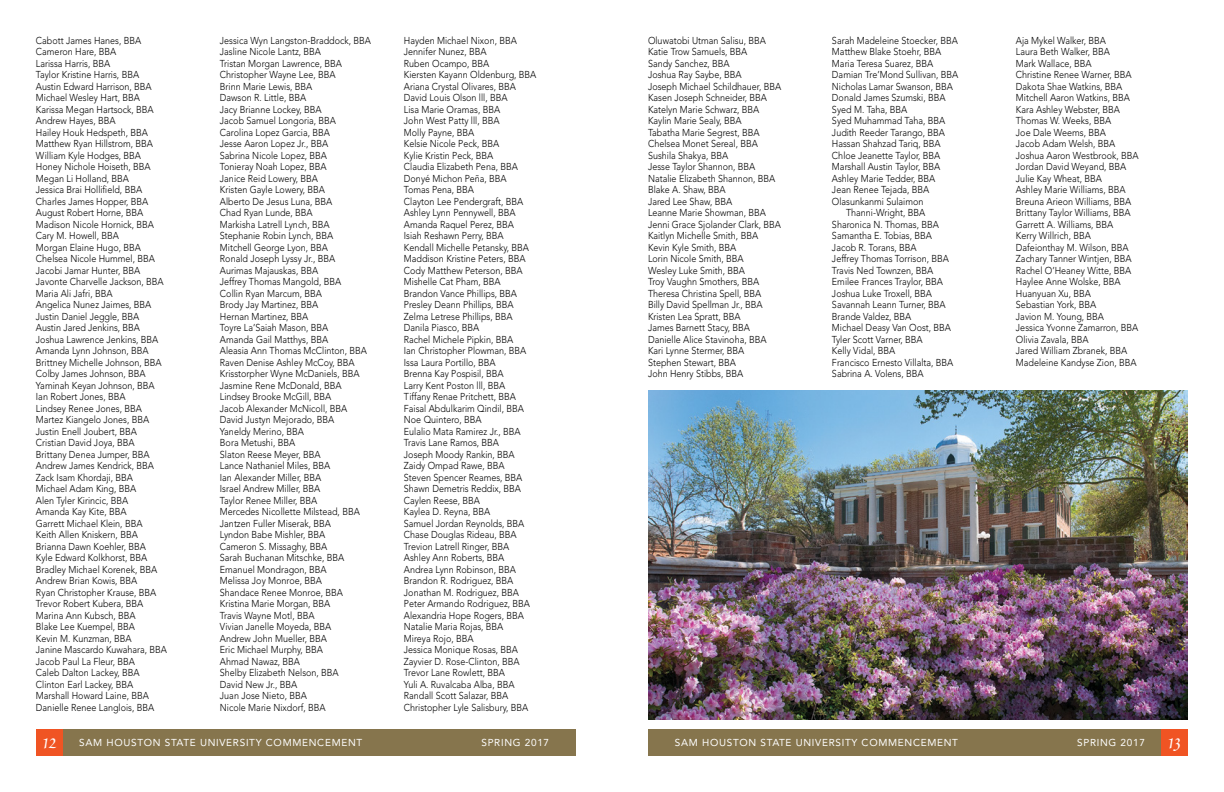
<style>
.page{position:relative;width:1224px;height:792px;background:#fff}
.page>*{position:absolute;margin:0;border:0;box-sizing:border-box;transform-origin:0 0}
.t1{font:24px "Poetica Chancery IV";color:#fff}
.t2{font:300 10px/11.5px "Avenir";color:#000;scale:.9 1}
.t3{font:10px "Avenir";letter-spacing:.07em;color:#fff}
</style>
<div class="page">
<div style="left:36px;top:729px;width:540px;height:27px;background:#86754d"></div>
<div style="left:36px;top:729px;width:27px;height:27px;background:#f05423"></div>
<div style="left:648px;top:729px;width:540px;height:27px;background:#86754d"></div>
<div style="left:1161px;top:729px;width:27px;height:27px;background:#f05423"></div>
<img style="left:648px;top:390px;width:540px;height:330px">
<p class="t2" style="left:36px;top:34px;width:147px">Cabott James Hanes, BBA<br>Cameron Hare, BBA<br>Larissa Harris, BBA<br>Taylor Kristine Harris, BBA<br>Austin Edward Harrison, BBA<br>Michael Wesley Hart, BBA<br>Karissa Megan Hartsock, BBA<br>Andrew Hayes, BBA<br>Hailey Houk Hedspeth, BBA<br>Matthew Ryan Hillstrom, BBA<br>William Kyle Hodges, BBA<br>Honey Nichole Hoiseth, BBA<br>Megan Li Holland, BBA<br>Jessica Brai Hollifield, BBA<br>Charles James Hopper, BBA<br>August Robert Horne, BBA<br>Madison Nicole Hornick, BBA<br>Cary M. Howell, BBA<br>Morgan Elaine Hugo, BBA<br>Chelsea Nicole Hummel, BBA<br>Jacobi Jamar Hunter, BBA<br>Javonte Charvelle Jackson, BBA<br>Maria Ali Jafri, BBA<br>Angelica Nunez Jaimes, BBA<br>Justin Daniel Jeggle, BBA<br>Austin Jared Jenkins, BBA<br>Joshua Lawrence Jenkins, BBA<br>Amanda Lynn Johnson, BBA<br>Brittney Michelle Johnson, BBA<br>Colby James Johnson, BBA<br>Yaminah Keyan Johnson, BBA<br>Ian Robert Jones, BBA<br>Lindsey Renee Jones, BBA<br>Martez Kiangelo Jones, BBA<br>Justin Enell Joubert, BBA<br>Cristian David Joya, BBA<br>Brittany Denea Jumper, BBA<br>Andrew James Kendrick, BBA<br>Zack Isam Khordaji, BBA<br>Michael Adam King, BBA<br>Alen Tyler Kirincic, BBA<br>Amanda Kay Kite, BBA<br>Garrett Michael Klein, BBA<br>Keith Allen Kniskern, BBA<br>Brianna Dawn Koehler, BBA<br>Kyle Edward Kolkhorst, BBA<br>Bradley Michael Korenek, BBA<br>Andrew Brian Kowis, BBA<br>Ryan Christopher Krause, BBA<br>Trevor Robert Kubera, BBA<br>Marina Ann Kubsch, BBA<br>Blake Lee Kuempel, BBA<br>Kevin M. Kunzman, BBA<br>Janine Mascardo Kuwahara, BBA<br>Jacob Paul La Fleur, BBA<br>Caleb Dalton Lackey, BBA<br>Clinton Earl Lackey, BBA<br>Marshall Howard Laine, BBA<br>Danielle Renee Langlois, BBA</p>
<p class="t2" style="left:220px;top:34px;width:169px">Jessica Wyn Langston-Braddock, BBA<br>Jasline Nicole Lantz, BBA<br>Tristan Morgan Lawrence, BBA<br>Christopher Wayne Lee, BBA<br>Brinn Marie Lewis, BBA<br>Dawson R. Little, BBA<br>Jacy Brianne Lockey, BBA<br>Jacob Samuel Longoria, BBA<br>Carolina Lopez Garcia, BBA<br>Jesse Aaron Lopez Jr., BBA<br>Sabrina Nicole Lopez, BBA<br>Tonieray Noah Lopez, BBA<br>Janice Reid Lowery, BBA<br>Kristen Gayle Lowery, BBA<br>Alberto De Jesus Luna, BBA<br>Chad Ryan Lunde, BBA<br>Markisha Latrell Lynch, BBA<br>Stephanie Robin Lynch, BBA<br>Mitchell George Lyon, BBA<br>Ronald Joseph Lyssy Jr., BBA<br>Aurimas Majauskas, BBA<br>Jeffrey Thomas Mangold, BBA<br>Collin Ryan Marcum, BBA<br>Brody Jay Martinez, BBA<br>Hernan Martinez, BBA<br>Toyre La’Saiah Mason, BBA<br>Amanda Gail Matthys, BBA<br>Aleasia Ann Thomas McClinton, BBA<br>Raven Denise Ashley McCoy, BBA<br>Krisstorpher Wyne McDaniels, BBA<br>Jasmine Rene McDonald, BBA<br>Lindsey Brooke McGill, BBA<br>Jacob Alexander McNicoll, BBA<br>David Justyn Mejorado, BBA<br>Yaneldy Merino, BBA<br>Bora Metushi, BBA<br>Slaton Reese Meyer, BBA<br>Lance Nathaniel Miles, BBA<br>Ian Alexander Miller, BBA<br>Israel Andrew Miller, BBA<br>Taylor Renee Miller, BBA<br>Mercedes Nicollette Milstead, BBA<br>Jantzen Fuller Miserak, BBA<br>Lyndon Babe Mishler, BBA<br>Cameron S. Missaghy, BBA<br>Sarah Buchanan Mitschke, BBA<br>Emanuel Mondragon, BBA<br>Melissa Joy Monroe, BBA<br>Shandace Renee Monroe, BBA<br>Kristina Marie Morgan, BBA<br>Travis Wayne Motl, BBA<br>Vivian Janelle Moyeda, BBA<br>Andrew John Mueller, BBA<br>Eric Michael Murphy, BBA<br>Ahmad Nawaz, BBA<br>Shelby Elizabeth Nelson, BBA<br>David New Jr., BBA<br>Juan Jose Nieto, BBA<br>Nicole Marie Nixdorf, BBA</p>
<p class="t2" style="left:404px;top:34px;width:149px">Hayden Michael Nixon, BBA<br>Jennifer Nunez, BBA<br>Ruben Ocampo, BBA<br>Kiersten Kayann Oldenburg, BBA<br>Ariana Crystal Olivares, BBA<br>David Louis Olson lll, BBA<br>Lisa Marie Oramas, BBA<br>John West Patty lll, BBA<br>Molly Payne, BBA<br>Kelsie Nicole Peck, BBA<br>Kylie Kristin Peck, BBA<br>Claudia Elizabeth Pena, BBA<br>Donyé Michon Peña, BBA<br>Tomas Pena, BBA<br>Clayton Lee Pendergraft, BBA<br>Ashley Lynn Pennywell, BBA<br>Amanda Raquel Perez, BBA<br>Isiah Reshawn Perry, BBA<br>Kendall Michelle Petansky, BBA<br>Maddison Kristine Peters, BBA<br>Cody Matthew Peterson, BBA<br>Mishelle Cat Pham, BBA<br>Brandon Vance Phillips, BBA<br>Presley Deann Phillips, BBA<br>Zelma Letrese Phillips, BBA<br>Danila Piasco, BBA<br>Rachel Michele Pipkin, BBA<br>Ian Christopher Plowman, BBA<br>Issa Laura Portillo, BBA<br>Brenna Kay Pospisil, BBA<br>Larry Kent Poston lll, BBA<br>Tiffany Renae Pritchett, BBA<br>Faisal Abdulkarim Qindil, BBA<br>Noe Quintero, BBA<br>Eulalio Mata Ramirez Jr., BBA<br>Travis Lane Ramos, BBA<br>Joseph Moody Rankin, BBA<br>Zaidy Ompad Rawe, BBA<br>Steven Spencer Reames, BBA<br>Shawn Demetris Reddix, BBA<br>Caylen Reese, BBA<br>Kaylea D. Reyna, BBA<br>Samuel Jordan Reynolds, BBA<br>Chase Douglas Rideau, BBA<br>Trevion Latrell Ringer, BBA<br>Ashley Ann Roberts, BBA<br>Andrea Lynn Robinson, BBA<br>Brandon R. Rodriguez, BBA<br>Jonathan M. Rodriguez, BBA<br>Peter Armando Rodriguez, BBA<br>Alexandria Hope Rogers, BBA<br>Natalie Maria Rojas, BBA<br>Mireya Rojo, BBA<br>Jessica Monique Rosas, BBA<br>Zayvier D. Rose-Clinton, BBA<br>Trevor Lane Rowlett, BBA<br>Yuli A. Ruvalcaba Alba, BBA<br>Randall Scott Salazar, BBA<br>Christopher Lyle Salisbury, BBA</p>
<p class="t2" style="left:648px;top:34px;width:150px">Oluwatobi Utman Salisu, BBA<br>Katie Trow Samuels, BBA<br>Sandy Sanchez, BBA<br>Joshua Ray Saybe, BBA<br>Joseph Michael Schildhauer, BBA<br>Kasen Joseph Schneider, BBA<br>Katelyn Marie Schwarz, BBA<br>Kaylin Marie Sealy, BBA<br>Tabatha Marie Segrest, BBA<br>Chelsea Monet Sereal, BBA<br>Sushila Shakya, BBA<br>Jesse Taylor Shannon, BBA<br>Natalie Elizabeth Shannon, BBA<br>Blake A. Shaw, BBA<br>Jared Lee Shaw, BBA<br>Leanne Marie Showman, BBA<br>Jenni Grace Sjolander Clark, BBA<br>Kaitlyn Michelle Smith, BBA<br>Kevin Kyle Smith, BBA<br>Lorin Nicole Smith, BBA<br>Wesley Luke Smith, BBA<br>Troy Vaughn Smothers, BBA<br>Theresa Christina Spell, BBA<br>Billy David Spellman Jr., BBA<br>Kristen Lea Spratt, BBA<br>James Barnett Stacy, BBA<br>Danielle Alice Stavinoha, BBA<br>Kari Lynne Stermer, BBA<br>Stephen Stewart, BBA<br>John Henry Stibbs, BBA</p>
<p class="t2" style="left:832px;top:34px;width:141px">Sarah Madeleine Stoecker, BBA</p>
<p class="t2" style="left:832px;top:46px;width:123px">Matthew Blake Stoehr, BBA</p>
<p class="t2" style="left:832px;top:57px;width:114px">Maria Teresa Suarez, BBA</p>
<p class="t2" style="left:832px;top:69px;width:142px">Damian Tre’Mond Sullivan, BBA</p>
<p class="t2" style="left:832px;top:80px;width:136px">Nicholas Lamar Swanson, BBA</p>
<p class="t2" style="left:832px;top:92px;width:128px">Donald James Szumski, BBA</p>
<p class="t2" style="left:832px;top:103px;width:85px">Syed M. Taha, BBA</p>
<p class="t2" style="left:832px;top:115px;width:127px">Syed Muhammad Taha, BBA</p>
<p class="t2" style="left:832px;top:126px;width:127px">Judith Reeder Tarango, BBA</p>
<p class="t2" style="left:832px;top:138px;width:122px">Hassan Shahzad Tariq, BBA</p>
<p class="t2" style="left:832px;top:149px;width:122px">Chloe Jeanette Taylor, BBA</p>
<p class="t2" style="left:832px;top:161px;width:122px">Marshall Austin Taylor, BBA</p>
<p class="t2" style="left:832px;top:172px;width:116px">Ashley Marie Tedder, BBA</p>
<p class="t2" style="left:832px;top:184px;width:110px">Jean Renee Tejada, BBA</p>
<p class="t2" style="left:832px;top:195px;width:103px">Olasunkanmi Sulaimon</p>
<p class="t2" style="left:846px;top:207px;width:89px">Thanni-Wright, BBA</p>
<p class="t2" style="left:832px;top:218px;width:120px">Sharonica N. Thomas, BBA</p>
<p class="t2" style="left:832px;top:230px;width:113px">Samantha E. Tobias, BBA</p>
<p class="t2" style="left:832px;top:241px;width:96px">Jacob R. Torans, BBA</p>
<p class="t2" style="left:832px;top:253px;width:131px">Jeffrey Thomas Torrison, BBA</p>
<p class="t2" style="left:832px;top:264px;width:114px">Travis Ned Townzen, BBA</p>
<p class="t2" style="left:832px;top:276px;width:125px">Emilee Frances Traylor, BBA</p>
<p class="t2" style="left:832px;top:287px;width:113px">Joshua Luke Troxell, BBA</p>
<p class="t2" style="left:832px;top:299px;width:128px">Savannah Leann Turner, BBA</p>
<p class="t2" style="left:832px;top:310px;width:90px">Brande Valdez, BBA</p>
<p class="t2" style="left:832px;top:322px;width:134px">Michael Deasy Van Oost, BBA</p>
<p class="t2" style="left:832px;top:333px;width:102px">Tyler Scott Varner, BBA</p>
<p class="t2" style="left:832px;top:345px;width:72px">Kelly Vidal, BBA</p>
<p class="t2" style="left:832px;top:356px;width:136px">Francisco Ernesto Villalta, BBA</p>
<p class="t2" style="left:832px;top:368px;width:103px">Sabrina A. Volens, BBA</p>
<p class="t2" style="left:1016px;top:34px;width:138px">Aja Mykel Walker, BBA<br>Laura Beth Walker, BBA<br>Mark Wallace, BBA<br>Christine Renee Warner, BBA<br>Dakota Shae Watkins, BBA<br>Mitchell Aaron Watkins, BBA<br>Kara Ashley Webster, BBA<br>Thomas W. Weeks, BBA<br>Joe Dale Weems, BBA<br>Jacob Adam Welsh, BBA<br>Joshua Aaron Westbrook, BBA<br>Jordan David Weyand, BBA<br>Julie Kay Wheat, BBA<br>Ashley Marie Williams, BBA<br>Breuna Arieon Williams, BBA<br>Brittany Taylor Williams, BBA<br>Garrett A. Williams, BBA<br>Kerry Willrich, BBA<br>Dafeionthay M. Wilson, BBA<br>Zachary Tanner Wintjen, BBA<br>Rachel O’Heaney Witte, BBA<br>Haylee Anne Wolske, BBA<br>Huanyuan Xu, BBA<br>Sebastian York, BBA<br>Javion M. Young, BBA<br>Jessica Yvonne Zamarron, BBA<br>Olivia Zavala, BBA<br>Jared William Zbranek, BBA<br>Madeleine Kandyse Zion, BBA</p>
<h1 class="t1" style="left:43px;top:730px;width:15px">12</h1>
<p class="t3" style="left:79px;top:737px;width:285px">SAM HOUSTON STATE UNIVERSITY COMMENCEMENT</p>
<p class="t3" style="left:481px;top:737px;width:69px">SPRING 2017</p>
<p class="t3" style="left:675px;top:737px;width:285px">SAM HOUSTON STATE UNIVERSITY COMMENCEMENT</p>
<p class="t3" style="left:1077px;top:737px;width:69px">SPRING 2017</p>
<h1 class="t1" style="left:1168px;top:730px;width:15px">13</h1>
</div>
